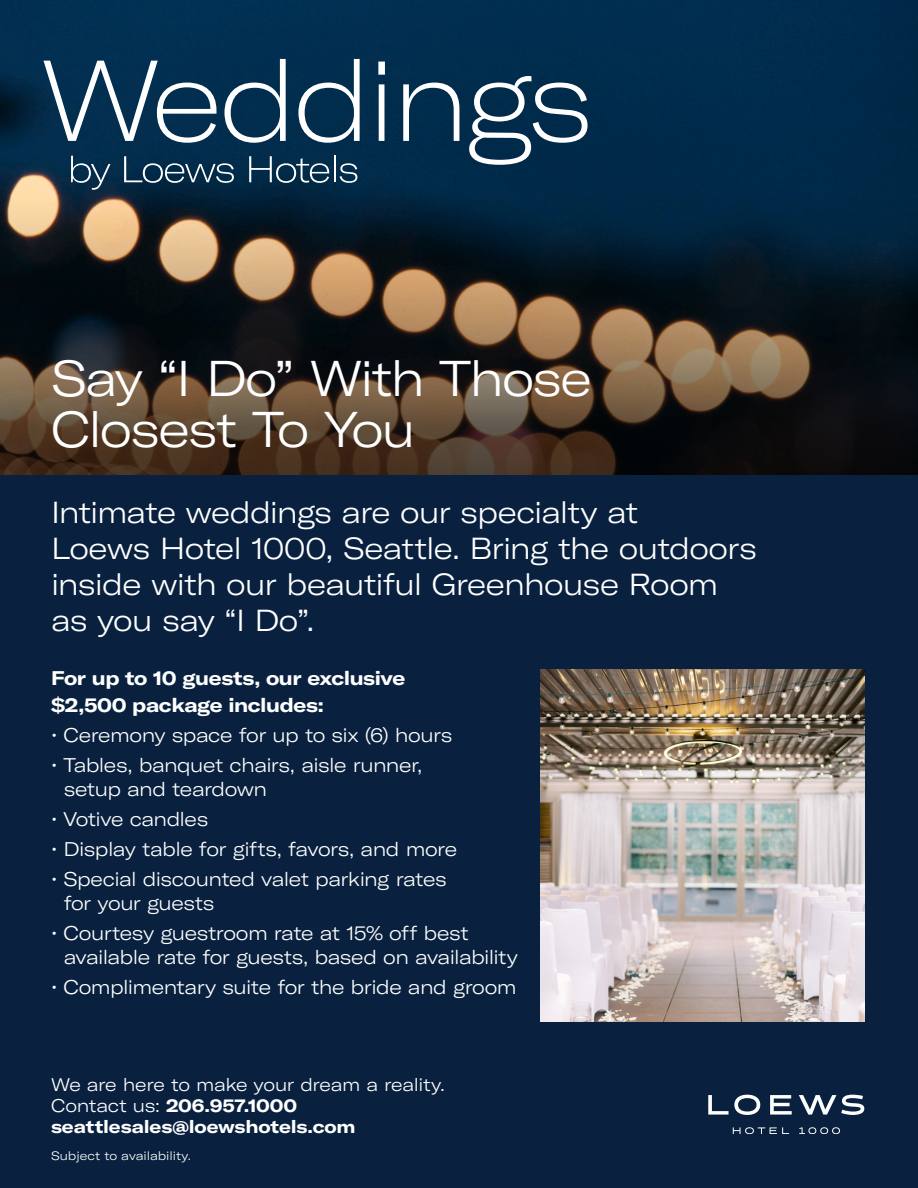
<style>
.page{position:relative;width:918px;height:1188px;background:#fff}
.page>*{position:absolute;margin:0;border:0;box-sizing:border-box;transform-origin:0 0}
.t1{font:300 expanded 49.5px/51px "GT America";letter-spacing:-.035em;color:#fff}
.t2{font:300 expanded 30px/36px "GT America";letter-spacing:-.03em;color:#fff}
.t3{font:300 expanded 19.5px/24px "GT America";letter-spacing:-.03em;color:#fff}
.t4{font:700 expanded 19.5px/27px "GT America";letter-spacing:-.02em;color:#fff}
.t5{font:300 expanded 18px/21px "GT America";letter-spacing:-.015em;color:#fff}
.t6{font:300 expanded 12px "GT America";letter-spacing:-.005em;color:#fff}
.s1{font-weight:700}
</style>
<div class="page">
<div style="left:0;top:0;width:918px;height:51px;background:#002e50"></div>
<svg style="left:0;top:51px;width:918px;height:425px;background:#293034"></svg>
<div style="left:0;top:476px;width:918px;height:712px;background:#09213f"></div>
<svg style="left:44px;top:61px;width:172px;height:82px"></svg>
<svg style="left:225px;top:59px;width:61px;height:84px"></svg>
<svg style="left:298px;top:59px;width:62px;height:84px"></svg>
<svg style="left:378px;top:62px;width:7px;height:79px"></svg>
<svg style="left:403px;top:83px;width:56px;height:58px"></svg>
<svg style="left:469px;top:76px;width:119px;height:89px"></svg>
<svg style="left:71px;top:156px;width:40px;height:34px"></svg>
<svg style="left:124px;top:156px;width:110px;height:27px;background:#2f5169"></svg>
<svg style="left:249px;top:156px;width:108px;height:27px;background:#34566e"></svg>
<img style="left:540px;top:669px;width:324px;height:353px">
<svg style="left:708px;top:1095px;width:156px;height:39px"></svg>
<h2 class="t1" style="left:51px;top:353px;width:543px">Say “I Do” With Those<br>Closest To You</h2>
<p class="t2" style="left:51px;top:495px;width:708px">Intimate weddings are our specialty at<br>Loews Hotel 1000, Seattle. Bring the outdoors inside with our beautiful Greenhouse Room as you say “I Do”.</p>
<p class="t4" style="left:51px;top:664px;width:356px">For up to 10 guests, our exclusive $2,500 package includes:</p>
<p class="t3" style="left:51px;top:723px;width:403px">• Ceremony space for up to six (6) hours</p>
<p class="t3" style="left:64px;top:753px;width:360px;text-indent:-13px">• Tables, banquet chairs, aisle runner, setup and teardown</p>
<p class="t3" style="left:51px;top:807px;width:159px">• Votive candles</p>
<p class="t3" style="left:51px;top:837px;width:408px">• Display table for gifts, favors, and more</p>
<p class="t3" style="left:64px;top:867px;width:385px;text-indent:-13px">• Special discounted valet parking rates for your guests</p>
<p class="t3" style="left:64px;top:921px;width:456px;text-indent:-13px">• Courtesy guestroom rate at 15% off best available rate for guests, based on availability</p>
<p class="t3" style="left:51px;top:975px;width:467px">• Complimentary suite for the bride and groom</p>
<p class="t5" style="left:51px;top:1075px;width:395px">We are here to make your dream a reality.<br>Contact us: <span class="s1">206.957.1000 seattlesales@loewshotels.com</span></p>
<p class="t6" style="left:51px;top:1149px;width:142px">Subject to availability.</p>
</div>
